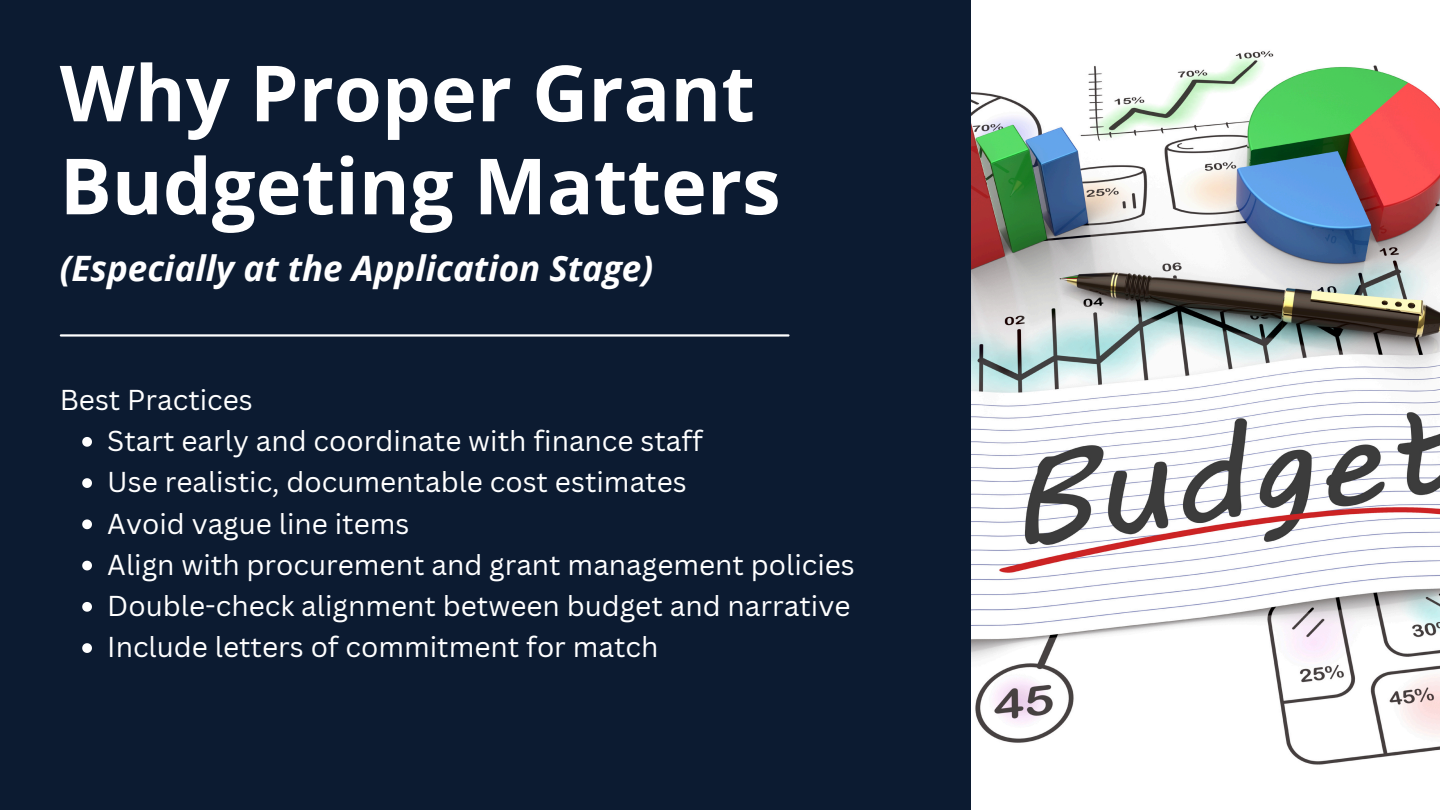
<style>
.page{position:relative;width:1440px;height:810px;background:#0c1b31}
.page>*{position:absolute;margin:0;border:0;box-sizing:border-box;transform-origin:0 0}
.t1{font:700 77.6px/93px "Open Sans";color:#fff}
.t2{font:italic 700 35px "Open Sans";color:#fff}
.t3{font:28px "Canva Sans";color:#fff}
</style>
<div class="page">
<img style="left:971px;top:0;width:469px;height:810px">
<hr style="left:61px;top:334px;width:727px;height:3px;background:#fff">
<svg style="left:82px;top:437px;width:10px;height:10px"></svg>
<svg style="left:82px;top:478px;width:10px;height:10px"></svg>
<svg style="left:82px;top:519px;width:10px;height:10px"></svg>
<svg style="left:82px;top:561px;width:10px;height:9px"></svg>
<svg style="left:82px;top:602px;width:10px;height:10px"></svg>
<svg style="left:82px;top:643px;width:10px;height:10px"></svg>
<h2 class="t1" style="left:60px;top:45px;width:722px">Why Proper Grant<br>Budgeting Matters</h2>
<p class="t2" style="left:60px;top:244px;width:595px">(Especially at the Application Stage)</p>
<p class="t3" style="left:60px;top:380px;width:195px">Best Practices</p>
<p class="t3" style="left:107px;top:421px;width:597px">Start early and coordinate with finance staff</p>
<p class="t3" style="left:107px;top:463px;width:581px">Use realistic, documentable cost estimates</p>
<p class="t3" style="left:107px;top:504px;width:304px">Avoid vague line items</p>
<p class="t3" style="left:107px;top:545px;width:749px">Align with procurement and grant management policies</p>
<p class="t3" style="left:107px;top:586px;width:745px">Double-check alignment between budget and narrative</p>
<p class="t3" style="left:107px;top:628px;width:553px">Include letters of commitment for match</p>
</div>
